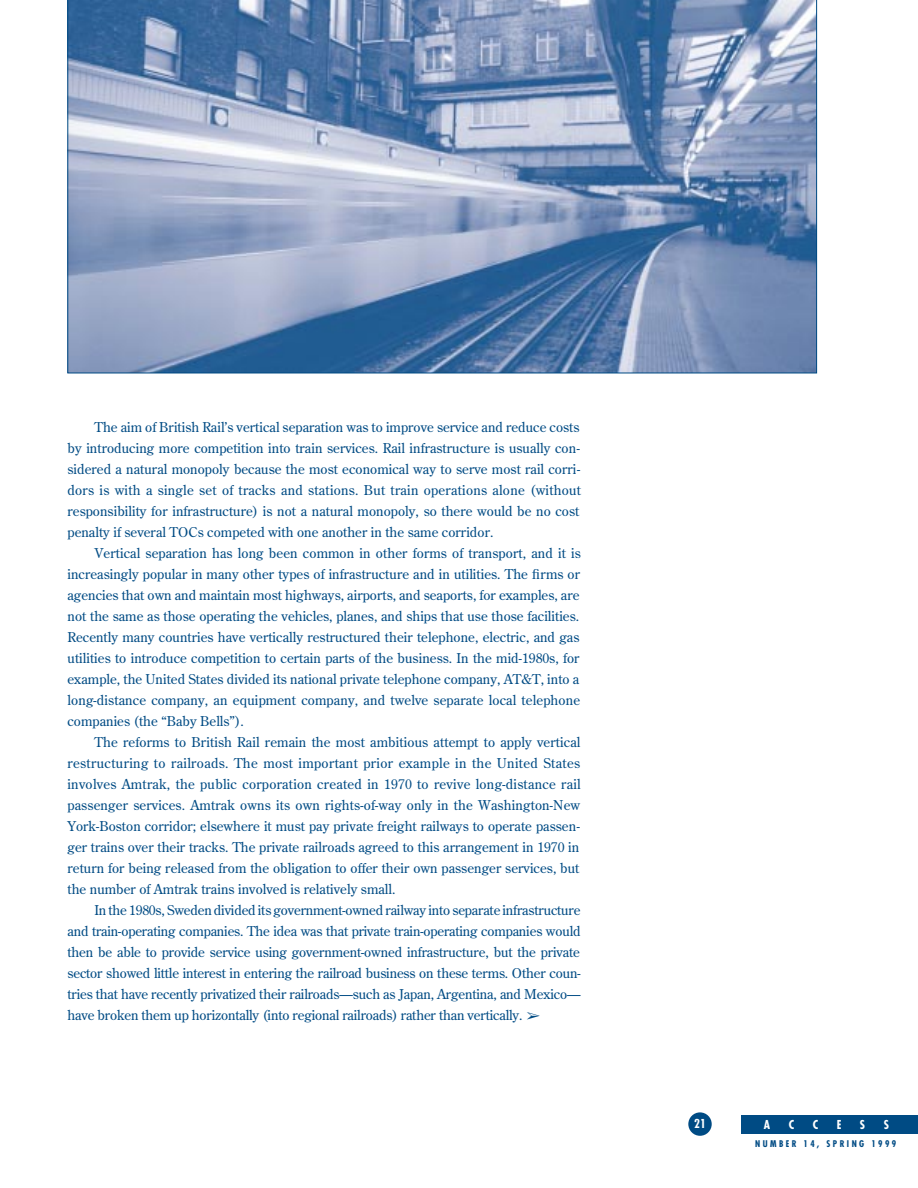
<style>
.page{position:relative;width:918px;height:1188px;background:#fff}
.page>*{position:absolute;margin:0;border:0;box-sizing:border-box;transform-origin:0 0}
.t1{font:13.5px/21px "Century Old Style";letter-spacing:.005em;color:#004b84}
.t2{font:700 condensed 12px "Futura";color:#fff}
.t3{font:700 condensed 9px "Futura";letter-spacing:.27em;color:#004b84}
</style>
<div class="page">
<div style="left:688px;top:1112px;width:24px;height:24px;background:#004b84;border-radius:50%"></div>
<div style="left:741px;top:1115px;width:177px;height:19px;background:#004b84"></div>
<svg style="left:68px;top:0;width:749px;height:373px;background:#7d96ba"></svg>
<p class="t1" style="left:68px;top:418px;width:515px;text-indent:27px">The aim of British Rail’s vertical separation was to improve service and reduce costs by introducing more competition into train services. Rail infrastructure is usually con&shy;sidered a natural monopoly because the most economical way to serve most rail corri&shy;dors is with a single set of tracks and stations. But train operations alone (without responsibility for infrastructure) is not a natural monopoly, so there would be no cost penalty if several TOCs competed with one another in the same corridor.</p>
<p class="t1" style="left:68px;top:544px;width:515px;text-indent:27px">Vertical separation has long been common in other forms of transport, and it is increasingly popular in many other types of infrastructure and in utilities. The firms or agencies that own and maintain most highways, airports, and seaports, for examples, are not the same as those operating the vehicles, planes, and ships that use those facilities.<br>Recently many countries have vertically restructured their telephone, electric, and gas utilities to introduce competition to certain parts of the business. In the mid-1980s, for example, the United States divided its national private telephone company, AT&amp;T, into a long-distance company, an equipment company, and twelve separate local telephone companies (the “Baby Bells”).</p>
<p class="t1" style="left:68px;top:733px;width:515px;text-align:justify;text-indent:27px">The reforms to British Rail remain the most ambitious attempt to apply vertical restructuring to railroads. The most important prior example in the United States involves Amtrak, the public corporation created in 1970 to revive long-distance rail passenger services. Amtrak owns its own rights-of-way only in the Washington-New York-Boston corridor; elsewhere it must pay private freight railways to operate passen&shy;ger trains over their tracks. The private railroads agreed to this arrangement in 1970 in return for being released from the obligation to offer their own passenger services, but the number of Amtrak trains involved is relatively small.</p>
<p class="t1" style="left:68px;top:901px;width:515px;text-align:justify;text-indent:27px">In the 1980s, Sweden divided its government-owned railway into separate infrastructure and train-operating companies. The idea was that private train-operating companies would then be able to provide service using government-owned infrastructure, but the private sector showed little interest in entering the railroad business on these terms. Other coun&shy;tries that have recently privatized their railroads—such as Japan, Argentina, and Mexico— have broken them up horizontally (into regional railroads) rather than vertically. ➢</p>
<p class="t2" style="left:694px;top:1118px;width:13px">21</p>
<p class="t2" style="left:764px;top:1119px;width:8px">A</p>
<p class="t2" style="left:789px;top:1119px;width:7px">C</p>
<p class="t2" style="left:813px;top:1119px;width:7px">C</p>
<p class="t2" style="left:837px;top:1119px;width:6px">E</p>
<p class="t2" style="left:860px;top:1119px;width:7px">S</p>
<p class="t2" style="left:884px;top:1119px;width:7px">S</p>
<p class="t3" style="left:755px;top:1139px;width:143px">NUMBER 14, SPRING 1999</p>
</div>
